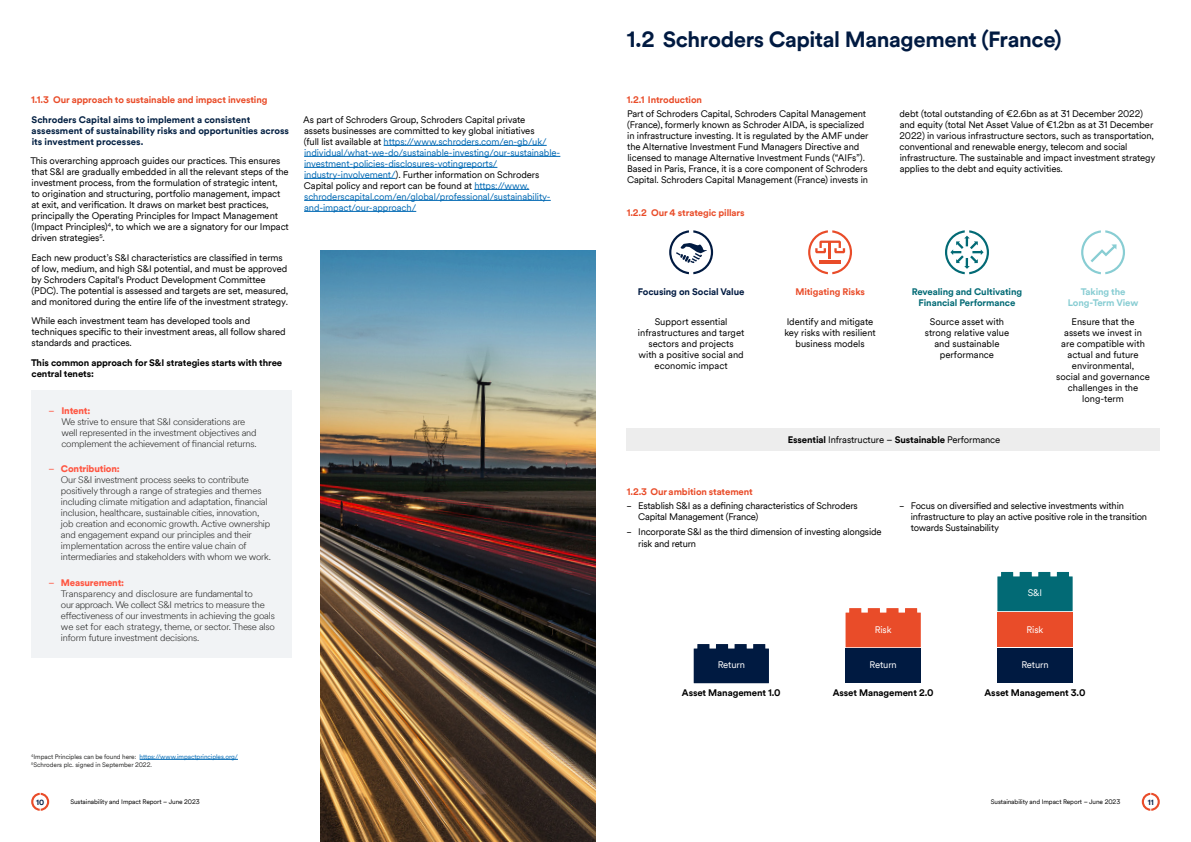
<style>
.page{position:relative;width:1191px;height:842px;background:#fff}
.page>*{position:absolute;margin:0;border:0;box-sizing:border-box;transform-origin:0 0}
.t1{font:700 22px "Schroders Circular TT";letter-spacing:-.02em;color:#001a41}
.t2{font:9.5px/11px "Schroders Circular TT";letter-spacing:-.01em;color:#000}
.t3{font:300 9.5px/11px "Schroders Circular TT";letter-spacing:-.02em;color:#2b2b2a}
.t4{font:9.5px/11px "Schroders Circular TT";letter-spacing:-.01em;color:#0069b4}
.t5{font:700 9.5px "Schroders Circular TT";letter-spacing:-.01em;color:#e94c29}
.t6{font:700 9.5px/11px "Schroders Circular TT";color:#001e41}
.t7{font:700 9.5px/11px "Schroders Circular TT";letter-spacing:-.01em;color:#000}
.t8{font:700 9.5px/11px "Schroders Circular TT";letter-spacing:-.01em;color:#026a75;text-align:center}
.t9{font:9.5px "Schroders Circular TT";letter-spacing:-.01em;color:#fff}
.t10{font:700 9.5px/11px "Schroders Circular TT";letter-spacing:-.01em;color:#88cdd3;text-align:center}
.t11{font:700 9.5px "Schroders Circular TT";letter-spacing:-.01em;color:#001a41}
.t12{font:700 7.5px "Schroders Circular TT";color:#001a41}
.t13{font:6.5px/8px "Schroders Circular TT";letter-spacing:-.01em;color:#2b2b2a}
.t14{font:6.5px "Schroders Circular TT";letter-spacing:-.01em;color:#000}
.s1{font-weight:400;color:#ff5642}
.s2{font-weight:900;color:#ff5642}
.s3{color:#000}
.s4{color:#0069b4}
.s5{font-weight:700}
</style>
<div class="page">
<svg style="left:669px;top:230px;width:44px;height:44px"></svg>
<svg style="left:808px;top:230px;width:44px;height:44px"></svg>
<svg style="left:945px;top:230px;width:44px;height:44px"></svg>
<svg style="left:1081px;top:230px;width:44px;height:44px"></svg>
<div style="left:626px;top:428px;width:533px;height:23px;background:#ededed"></div>
<svg style="left:693px;top:644px;width:76px;height:39px;background:#0d254a"></svg>
<svg style="left:845px;top:608px;width:75px;height:39px;background:#ea5433"></svg>
<div style="left:845px;top:648px;width:75px;height:35px;background:#001a41"></div>
<div style="left:997px;top:572px;width:75px;height:39px;background:#026a75"></div>
<div style="left:997px;top:612px;width:75px;height:35px;background:#e94c29"></div>
<div style="left:997px;top:648px;width:75px;height:35px;background:#001a41"></div>
<hr style="left:383px;top:145px;width:163px;height:1px;background:#0069b4">
<hr style="left:304px;top:156px;width:256px;height:1px;background:#0069b4">
<hr style="left:304px;top:167px;width:193px;height:1px;background:#0069b4">
<hr style="left:304px;top:178px;width:91px;height:1px;background:#0069b4">
<hr style="left:474px;top:189px;width:55px;height:1px;background:#0069b4">
<hr style="left:304px;top:200px;width:247px;height:1px;background:#0069b4">
<hr style="left:304px;top:211px;width:112px;height:1px;background:#0069b4">
<hr style="left:140px;top:759px;width:98px;height:1px;background:#0069b4">
<img style="left:320px;top:251px;width:275px;height:591px">
<div style="left:31px;top:390px;width:261px;height:268px;background:#f1f3f5"></div>
<svg style="left:31px;top:793px;width:18px;height:18px"></svg>
<svg style="left:1141px;top:793px;width:18px;height:18px"></svg>
<p class="t5" style="left:31px;top:93px;width:238px">1.1.3 Our approach to sustainable and impact investing</p>
<p class="t6" style="left:32px;top:113px;width:259px">Schroders Capital aims to implement a consistent assessment of sustainability risks and opportunities across its investment processes.</p>
<p class="t2" style="left:30px;top:155px;width:260px">This overarching approach guides our practices. This ensures that S&amp;I are gradually embedded in all the relevant steps of the investment process, from the formulation of strategic intent,<br>to origination and structuring, portfolio management, impact at exit, and verification. It draws on market best practices, principally the Operating Principles for Impact Management (Impact Principles)<sup>4</sup>, to which we are a signatory for our Impact driven strategies<sup>5</sup>.</p>
<p class="t2" style="left:31px;top:251px;width:258px">Each new product’s S&amp;I characteristics are classified in terms of low, medium, and high S&amp;I potential, and must be approved by Schroders Capital‘s Product Development Committee (PDC). The potential is assessed and targets are set, measured, and monitored during the entire life of the investment strategy.</p>
<p class="t2" style="left:31px;top:315px;width:256px">While each investment team has developed tools and techniques specific to their investment areas, all follow shared standards and practices.</p>
<p class="t7" style="left:31px;top:356px;width:253px">This common approach for S&amp;I strategies starts with three central tenets:</p>
<p class="t3" style="left:61px;top:405px;width:197px;text-indent:-13px"><span class="s1">–</span> <span class="s2">Intent:<br></span>We strive to ensure that S&amp;I considerations are well represented in the investment objectives and complement the achievement of financial returns.</p>
<p class="t3" style="left:61px;top:463px;width:211px;text-indent:-13px"><span class="s1">–</span> <span class="s2">Contribution:<br></span>Our S&amp;I investment process seeks to contribute positively through a range of strategies and themes including climate mitigation and adaptation, financial inclusion, healthcare, sustainable cities, innovation, job creation and economic growth. Active ownership and engagement expand our principles and their implementation across the entire value chain of intermediaries and stakeholders with whom we work.</p>
<p class="t3" style="left:61px;top:576px;width:215px;text-indent:-13px"><span class="s1">–</span> <span class="s2">Measurement:<br></span>Transparency and disclosure are fundamental to<br>our approach. We collect S&amp;I metrics to measure the effectiveness of our investments in achieving the goals we set for each strategy, theme, or sector. These also inform future investment decisions.</p>
<p class="t4" style="left:303px;top:113px;width:258px"><span class="s3">As part of Schroders Group, Schroders Capital private<br>assets businesses are committed to key global initiatives<br>(full list available at</span> https://www.schroders.com/en-gb/uk/ individual/what-we-do/sustainable-investing/our-sustainable&shy;investment-policies-disclosures-votingreports/ industry-involvement/<span class="s3">). Further information on Schroders Capital policy and report can be found at</span> https://www. schroderscapital.com/en/global/professional/sustainability&shy;and-impact/our-approach/</p>
<p class="t13" style="left:31px;top:752px;width:208px"><sup>4</sup>Impact Principles can be found here: <span class="s4">https://www.impactprinciples.org/<br></span><sup>5</sup>Schroders plc. signed in September 2022.</p>
<h1 class="t1" style="left:626px;top:24px;width:436px">1.2 Schroders Capital Management (France)</h1>
<p class="t5" style="left:627px;top:93px;width:77px">1.2.1 Introduction</p>
<p class="t2" style="left:627px;top:108px;width:243px">Part of Schroders Capital, Schroders Capital Management (France), formerly known as Schroder AIDA, is specialized in infrastructure investing. It is regulated by the AMF under the Alternative Investment Fund Managers Directive and licensed to manage Alternative Investment Funds (“AIFs”).<br>Based in Paris, France, it is a core component of Schroders Capital. Schroders Capital Management (France) invests in</p>
<p class="t2" style="left:899px;top:108px;width:257px">debt (total outstanding of €2.6bn as at 31 December 2022) and equity (total Net Asset Value of €1.2bn as at 31 December 2022) in various infrastructure sectors, such as transportation, conventional and renewable energy, telecom and social infrastructure. The sustainable and impact investment strategy applies to the debt and equity activities.</p>
<p class="t5" style="left:626px;top:206px;width:119px">1.2.2 Our 4 strategic pillars</p>
<p class="t11" style="left:638px;top:285px;width:108px">Focusing on Social Value</p>
<p class="t2" style="left:638px;top:316px;width:108px;text-align:center">Support essential infrastructures and target sectors and projects<br>with a positive social and economic impact</p>
<p class="t5" style="left:795px;top:285px;width:71px">Mitigating Risks</p>
<p class="t2" style="left:784px;top:316px;width:93px;text-align:center">Identify and mitigate key risks with resilient business models</p>
<p class="t8" style="left:911px;top:286px;width:112px">Revealing and Cultivating<br>Financial Performance</p>
<p class="t2" style="left:924px;top:316px;width:86px;text-align:center">Source asset with strong relative value and sustainable performance</p>
<p class="t2" style="left:787px;top:434px;width:214px"><span class="s5">Essential</span> Infrastructure – <span class="s5">Sustainable</span> Performance</p>
<p class="t10" style="left:1067px;top:286px;width:72px">Taking the<br>Long-Term View</p>
<p class="t2" style="left:1056px;top:316px;width:95px;text-align:center">Ensure that the<br>assets we invest in<br>are compatible with actual and future environmental,<br>social and governance challenges in the long‑term</p>
<p class="t5" style="left:627px;top:485px;width:127px">1.2.3 Our ambition statement</p>
<p class="t2" style="left:638px;top:500px;width:221px">Establish S&amp;I as a defining characteristics of Schroders<br>Capital Management (France)</p>
<p class="t2" style="left:638px;top:526px;width:245px">Incorporate S&amp;I as the third dimension of investing alongside risk and return</p>
<p class="t9" style="left:874px;top:623px;width:18px">Risk</p>
<p class="t2" style="left:910px;top:500px;width:238px">Focus on diversified and selective investments within infrastructure to play an active positive role in the transition towards Sustainability</p>
<p class="t9" style="left:1027px;top:586px;width:16px">S&amp;I</p>
<p class="t9" style="left:1026px;top:623px;width:18px">Risk</p>
<p class="t9" style="left:869px;top:659px;width:29px">Return</p>
<p class="t9" style="left:717px;top:659px;width:29px">Return</p>
<p class="t7" style="left:682px;top:687px;width:100px">Asset Management 1.0</p>
<p class="t7" style="left:833px;top:687px;width:102px">Asset Management 2.0</p>
<p class="t9" style="left:1021px;top:659px;width:29px">Return</p>
<p class="t7" style="left:984px;top:687px;width:102px">Asset Management 3.0</p>
<p class="t12" style="left:36px;top:797px;width:9px">10</p>
<p class="t14" style="left:70px;top:797px;width:131px">Sustainability and Impact Report – June 2023</p>
<p class="t14" style="left:991px;top:797px;width:131px">Sustainability and Impact Report – June 2023</p>
<p class="t12" style="left:1147px;top:797px;width:7px">11</p>
</div>
